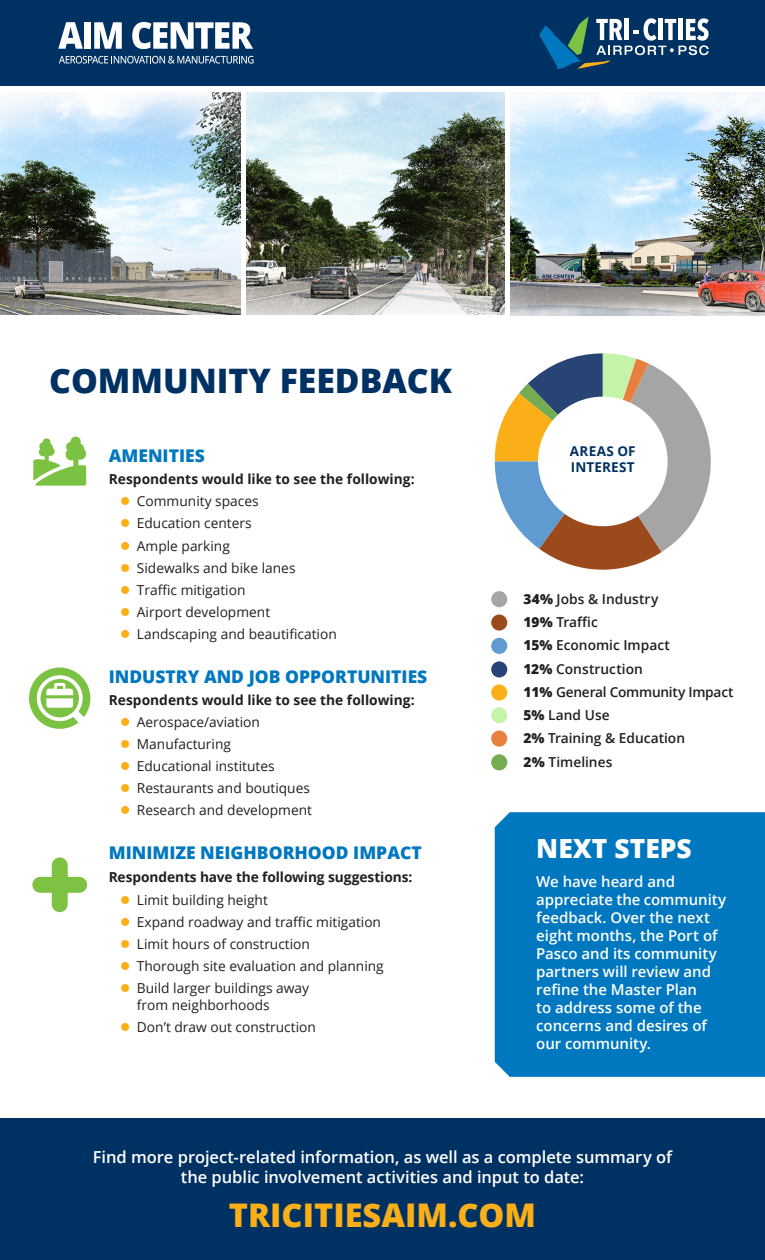
<style>
.page{position:relative;width:765px;height:1260px;background:#fff}
.page>*{position:absolute;margin:0;border:0;box-sizing:border-box;transform-origin:0 0}
.t1{font:800 33.75px "Open Sans";color:#003163}
.t2{font:800 32.62px "Open Sans";color:#faaf18}
.t3{font:800 26.38px "Open Sans";color:#fff}
.t4{font:800 17.5px "Open Sans";color:#0078c0}
.t5{font:600 16.5px/19.9px "Open Sans";letter-spacing:-.005em;color:#fff;text-align:center}
.t6{font:600 15px/18px "Open Sans";letter-spacing:-.005em;color:#fff}
.t7{font:13.75px/16.5px "Open Sans";color:#231f20}
.t8{font:700 13.75px "Open Sans";color:#231f20}
.t9{font:600 13.75px "Open Sans";color:#231f20}
.t10{font:600 13.75px "Open Sans";letter-spacing:-.02em;color:#231f20}
.t11{font:700 13.5px/16.2px "Open Sans";letter-spacing:.015em;color:#003163}
.s1{font-weight:800}
</style>
<div class="page">
<svg style="left:495px;top:353px;width:216px;height:217px"></svg>
<div style="left:495px;top:812px;width:270px;height:265px;background:#0078c0"></div>
<div style="left:0;top:0;width:765px;height:85px;background:#003163"></div>
<div style="left:0;top:1119px;width:765px;height:141px;background:#003163"></div>
<svg style="left:539px;top:17px;width:170px;height:52px"></svg>
<svg style="left:59px;top:56px;width:195px;height:8px"></svg>
<svg style="left:58px;top:22px;width:25px;height:27px"></svg>
<div style="left:84px;top:22px;width:7px;height:27px;background:#fff"></div>
<svg style="left:94px;top:22px;width:28px;height:27px"></svg>
<svg style="left:132px;top:22px;width:121px;height:27px"></svg>
<div style="left:491px;top:591px;width:16px;height:16px;background:#a5a5a5;border-radius:50%"></div>
<div style="left:491px;top:615px;width:16px;height:16px;background:#9b4a1c;border-radius:50%"></div>
<div style="left:491px;top:638px;width:16px;height:16px;background:#5f9ad1;border-radius:50%"></div>
<div style="left:491px;top:661px;width:16px;height:17px;background:#284475;border-radius:50%"></div>
<div style="left:491px;top:684px;width:16px;height:17px;background:#faaf18;border-radius:50%"></div>
<div style="left:491px;top:707px;width:16px;height:16px;background:#c5f3a9;border-radius:50%"></div>
<div style="left:491px;top:731px;width:16px;height:16px;background:#e97f3f;border-radius:50%"></div>
<div style="left:491px;top:754px;width:16px;height:16px;background:#74ac51;border-radius:50%"></div>
<div style="left:538px;top:397px;width:130px;height:129px;background:#fff;border-radius:50%"></div>
<svg style="left:29px;top:668px;width:61px;height:61px"></svg>
<svg style="left:32px;top:857px;width:55px;height:55px"></svg>
<svg style="left:33px;top:436px;width:53px;height:50px"></svg>
<img style="left:246px;top:92px;width:259px;height:222px">
<img style="left:511px;top:92px;width:254px;height:223px">
<img style="left:0;top:92px;width:240px;height:222px">
<p class="t1" style="left:49px;top:355px;width:404px">COMMUNITY FEEDBACK</p>
<p class="t4" style="left:109px;top:442px;width:98px">AMENITIES</p>
<p class="t8" style="left:109px;top:469px;width:307px">Respondents would like to see the following:</p>
<p class="t7" style="left:137px;top:493px;width:123px">Community spaces</p>
<p class="t7" style="left:137px;top:515px;width:116px">Education centers</p>
<p class="t7" style="left:137px;top:537px;width:95px">Ample parking</p>
<p class="t7" style="left:137px;top:559px;width:160px">Sidewalks and bike lanes</p>
<p class="t7" style="left:137px;top:581px;width:110px">Traffic mitigation</p>
<p class="t7" style="left:137px;top:603px;width:135px">Airport development</p>
<p class="t7" style="left:137px;top:625px;width:201px">Landscaping and beautification</p>
<p class="t4" style="left:109px;top:663px;width:320px">INDUSTRY AND JOB OPPORTUNITIES</p>
<p class="t8" style="left:109px;top:690px;width:307px">Respondents would like to see the following:</p>
<p class="t7" style="left:137px;top:713px;width:125px">Aerospace/aviation</p>
<p class="t7" style="left:137px;top:735px;width:96px">Manufacturing</p>
<p class="t7" style="left:137px;top:757px;width:139px">Educational institutes</p>
<p class="t7" style="left:137px;top:780px;width:175px">Restaurants and boutiques</p>
<p class="t7" style="left:137px;top:802px;width:177px">Research and development</p>
<p class="t4" style="left:109px;top:839px;width:314px">MINIMIZE NEIGHBORHOOD IMPACT</p>
<p class="t8" style="left:109px;top:868px;width:305px">Respondents have the following suggestions:</p>
<p class="t7" style="left:137px;top:891px;width:133px">Limit building height</p>
<p class="t7" style="left:137px;top:913px;width:246px">Expand roadway and traffic mitigation</p>
<p class="t7" style="left:137px;top:935px;width:175px">Limit hours of construction</p>
<p class="t7" style="left:137px;top:957px;width:248px">Thorough site evaluation and planning</p>
<p class="t7" style="left:137px;top:979px;width:174px">Build larger buildings away from neighborhoods</p>
<p class="t7" style="left:137px;top:1018px;width:181px">Don’t draw out construction</p>
<p class="t11" style="left:570px;top:443px;width:67px">AREAS OF<br>INTEREST</p>
<p class="t9" style="left:523px;top:589px;width:137px"><span class="s1">34%</span> Jobs &amp; Industry</p>
<p class="t9" style="left:523px;top:613px;width:76px"><span class="s1">19%</span> Traffic</p>
<p class="t9" style="left:523px;top:636px;width:148px"><span class="s1">15%</span> Economic Impact</p>
<p class="t9" style="left:523px;top:659px;width:121px"><span class="s1">12%</span> Construction</p>
<p class="t10" style="left:523px;top:682px;width:212px"><span class="s1">11%</span> General Community Impact</p>
<p class="t9" style="left:523px;top:706px;width:88px"><span class="s1">5%</span> Land Use</p>
<p class="t9" style="left:523px;top:729px;width:163px"><span class="s1">2%</span> Training &amp; Education</p>
<p class="t9" style="left:523px;top:752px;width:90px"><span class="s1">2%</span> Timelines</p>
<p class="t3" style="left:536px;top:828px;width:157px">NEXT STEPS</p>
<p class="t6" style="left:536px;top:872px;width:191px">We have heard and appreciate the community feedback. Over the next eight months, the Port of<br>Pasco and its community partners will review and refine the Master Plan<br>to address some of the concerns and desires of our community.</p>
<p class="t5" style="left:93px;top:1147px;width:581px">Find more project-related information, as well as a complete summary of the public involvement activities and input to date:</p>
<p class="t2" style="left:229px;top:1191px;width:309px">TRICITIESAIM.COM</p>
</div>
